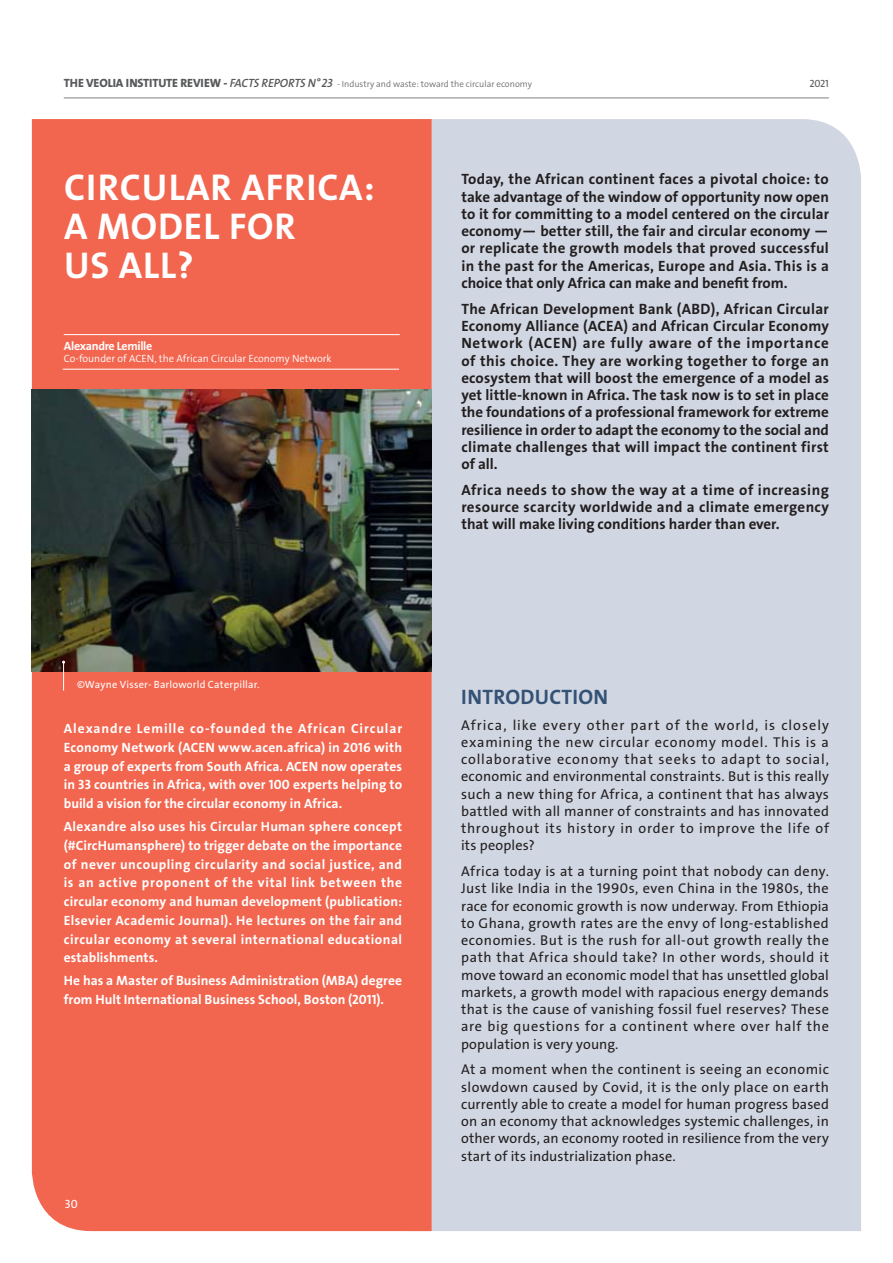
<style>
.page{position:relative;width:893px;height:1263px;background:#fff}
.page>*{position:absolute;margin:0;border:0;box-sizing:border-box;transform-origin:0 0}
.t1{font:37.5px/39px "The Sans Veolia W7 Bld";letter-spacing:.025em;color:#fff}
.t2{font:21px "The Sans Veolia W7 Bld";letter-spacing:.015em;color:#345275}
.t3{font:15px/17.2px "The Sans Veolia W7 Bld";color:#231f20;text-align:justify}
.t4{font:14.25px/17.2px "The Sans Veolia W5 Pla";letter-spacing:.02em;color:#231f20;text-align:justify}
.t5{font:13.5px/18.8px "The Sans Veolia W7 Bld";letter-spacing:.005em;color:#fff;text-align:justify}
.t6{font:12px "The Sans Veolia W7 Bld";letter-spacing:-.025em;color:#fff}
.t7{font:12px "The Sans Veolia W5 Pla";color:#fff}
.t8{font:10.5px "The Sans Veolia W4 Se Lig";color:#fff}
.t9{font:10.5px "The Sans Veolia W5 Pla";letter-spacing:.02em;color:#fff}
.t10{font:10.5px "The Sans Veolia W5 Pla";color:#58595b}
.t11{font:9px "The Sans Veolia W4 Se Lig";color:#6d6e70}
.s1{font-family:"The Sans Veolia W8 Ex Bld";font-size:12px;color:#58595b}
.s2{font-family:"The Sans Veolia W6 Se Bld It";font-size:12px;color:#58595b}
</style>
<div class="page">
<div style="left:432px;top:119px;width:429px;height:1112px;background:#d1d7e2"></div>
<div style="left:32px;top:119px;width:400px;height:1112px;background:#f26650"></div>
<img style="left:32px;top:389px;width:400px;height:282px">
<hr style="left:64px;top:334px;width:336px;height:1px;background:#fff">
<hr style="left:63px;top:369px;width:336px;height:1px;background:#fff">
<svg style="left:62px;top:661px;width:3px;height:30px"></svg>
<hr style="left:64px;top:98px;width:765px;height:1px;background:#808285">
<p class="t11" style="left:64px;top:79px;width:470px"><span class="s1">THE VEOLIA INSTITUTE REVIEW -</span> <span class="s2">FACTS REPORTS N° 23</span> - Industry and waste: toward the circular economy</p>
<p class="t10" style="left:810px;top:78px;width:21px">2021</p>
<h1 class="t1" style="left:64px;top:169px;width:312px">CIRCULAR AFRICA:<br>A MODEL FOR<br>US ALL?</h1>
<p class="t6" style="left:64px;top:340px;width:90px">Alexandre Lemille</p>
<p class="t8" style="left:64px;top:354px;width:269px">Co-founder of ACEN, the African Circular Economy Network</p>
<p class="t9" style="left:77px;top:680px;width:184px">©Wayne Visser- Barloworld Caterpillar.</p>
<p class="t5" style="left:64px;top:720px;width:340px">Alexandre Lemille co-founded the African Circular Economy Network (ACEN www.acen.africa) in 2016 with a group of experts from South Africa. ACEN now operates in 33 countries in Africa, with over 100 experts helping to build a vision for the circular economy in Africa.</p>
<p class="t5" style="left:64px;top:818px;width:340px">Alexandre also uses his Circular Human sphere concept (#CircHumansphere) to trigger debate on the importance of never uncoupling circularity and social justice, and is an active proponent of the vital link between the circular economy and human development (publication:<br>Elsevier Academic Journal). He lectures on the fair and circular economy at several international educational establishments.</p>
<p class="t5" style="left:64px;top:972px;width:340px">He has a Master of Business Administration (MBA) degree from Hult International Business School, Boston (2011).</p>
<p class="t7" style="left:65px;top:1198px;width:14px">30</p>
<p class="t3" style="left:461px;top:171px;width:369px">Today, the African continent faces a pivotal choice: to take advantage of the window of opportunity now open to it for committing to a model centered on the circular economy— better still, the fair and circular economy — or replicate the growth models that proved successful in the past for the Americas, Europe and Asia. This is a choice that only Africa can make and benefit from.</p>
<p class="t3" style="left:461px;top:301px;width:369px">The African Development Bank (ABD), African Circular Economy Alliance (ACEA) and African Circular Economy Network (ACEN) are fully aware of the importance of this choice. They are working together to forge an ecosystem that will boost the emergence of a model as yet little-known in Africa. The task now is to set in place the foundations of a professional framework for extreme resilience in order to adapt the economy to the social and climate challenges that will impact the continent first of all.</p>
<p class="t3" style="left:461px;top:482px;width:369px">Africa needs to show the way at a time of increasing resource scarcity worldwide and a climate emergency that will make living conditions harder than ever.</p>
<h2 class="t2" style="left:461px;top:687px;width:149px">INTRODUCTION</h2>
<p class="t4" style="left:461px;top:717px;width:369px">Africa, like every other part of the world, is closely examining the new circular economy model. This is a collaborative economy that seeks to adapt to social, economic and environmental constraints. But is this really such a new thing for Africa, a continent that has always battled with all manner of constraints and has innovated throughout its history in order to improve the life of its peoples?</p>
<p class="t4" style="left:461px;top:863px;width:369px">Africa today is at a turning point that nobody can deny.<br>Just like India in the 1990s, even China in the 1980s, the race for economic growth is now underway. From Ethiopia to Ghana, growth rates are the envy of long-established economies. But is the rush for all-out growth really the path that Africa should take? In other words, should it move toward an economic model that has unsettled global markets, a growth model with rapacious energy demands that is the cause of vanishing fossil fuel reserves? These are big questions for a continent where over half the population is very young.</p>
<p class="t4" style="left:461px;top:1061px;width:369px">At a moment when the continent is seeing an economic slowdown caused by Covid, it is the only place on earth currently able to create a model for human progress based on an economy that acknowledges systemic challenges, in other words, an economy rooted in resilience from the very start of its industrialization phase.</p>
</div>
